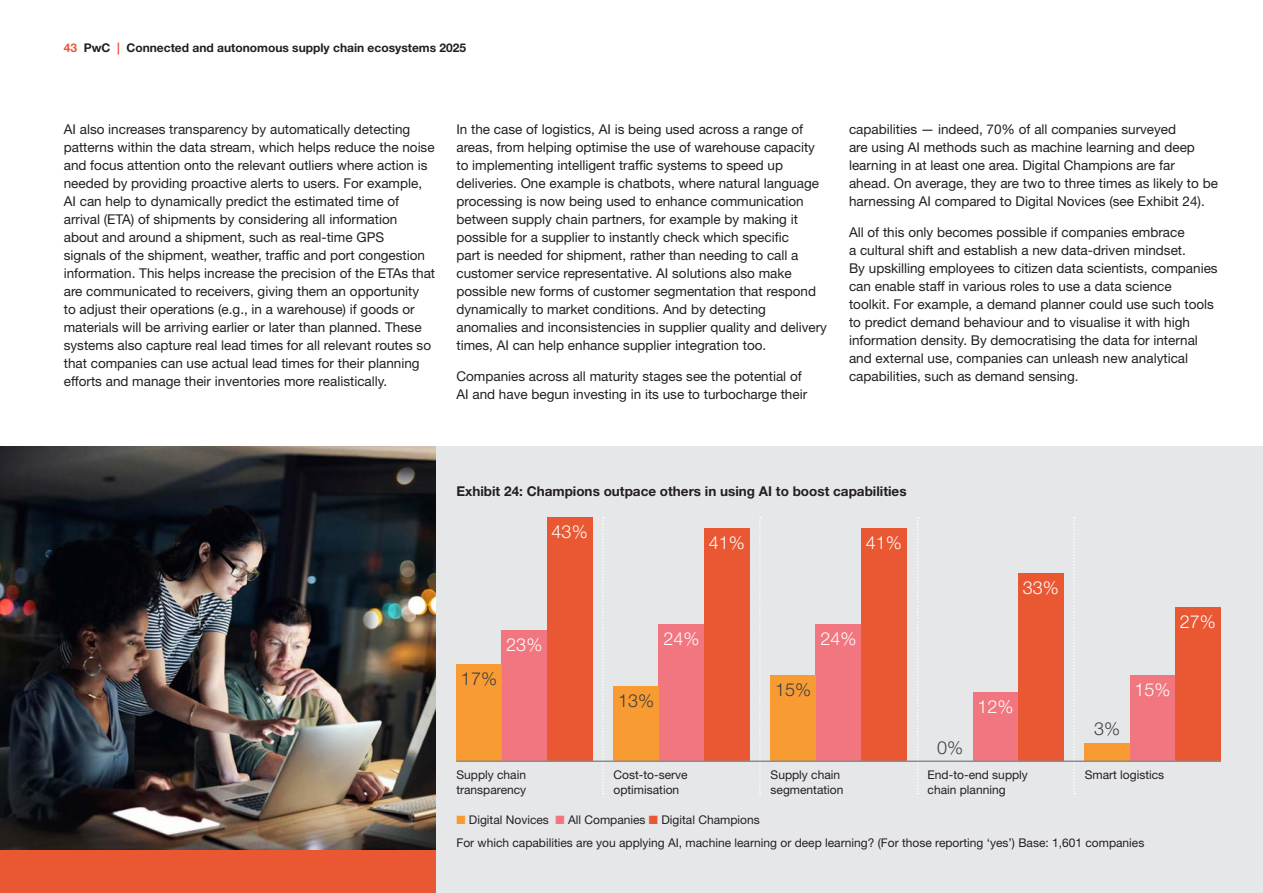
<style>
.page{position:relative;width:1263px;height:893px;background:#fff}
.page>*{position:absolute;margin:0;border:0;box-sizing:border-box;transform-origin:0 0}
.t1{font:300 18px "Helvetica Neue";color:#fff}
.t2{font:300 18px "Helvetica Neue";color:#3e3e3f}
.Body_Copy{font:13.5px/18px "Helvetica Neue";color:#231f20}
.t3{font:700 13.5px "Helvetica Neue";color:#231f20}
.t4{font:12px/14.4px "Helvetica Neue";color:#231f20}
.t5{font:700 12px "Helvetica Neue";color:#231f20}
.s1{color:#ea5733}
.s2{color:#f89b33}
.s3{color:#f2767f}
</style>
<div class="page">
<div style="left:435px;top:446px;width:828px;height:447px;background:#e6e7e9"></div>
<img style="left:0;top:446px;width:435px;height:404px">
<div style="left:0;top:850px;width:435px;height:43px;background:#ea5733"></div>
<div style="left:502px;top:630px;width:45px;height:132px;background:#f2767f"></div>
<div style="left:456px;top:664px;width:46px;height:98px;background:#f89b33"></div>
<div style="left:547px;top:518px;width:45px;height:244px;background:#ea5733"></div>
<div style="left:659px;top:625px;width:45px;height:137px;background:#f2767f"></div>
<div style="left:613px;top:687px;width:46px;height:75px;background:#f89b33"></div>
<div style="left:704px;top:529px;width:45px;height:233px;background:#ea5733"></div>
<div style="left:816px;top:625px;width:45px;height:137px;background:#f2767f"></div>
<div style="left:770px;top:676px;width:46px;height:86px;background:#f89b33"></div>
<div style="left:861px;top:529px;width:45px;height:233px;background:#ea5733"></div>
<div style="left:973px;top:693px;width:45px;height:69px;background:#f2767f"></div>
<div style="left:1018px;top:574px;width:45px;height:188px;background:#ea5733"></div>
<div style="left:1130px;top:676px;width:45px;height:86px;background:#f2767f"></div>
<div style="left:1085px;top:743px;width:45px;height:19px;background:#f89b33"></div>
<div style="left:1175px;top:608px;width:45px;height:154px;background:#ea5733"></div>
<svg style="left:602px;top:517px;width:2px;height:277px"></svg>
<svg style="left:759px;top:517px;width:2px;height:277px"></svg>
<svg style="left:917px;top:517px;width:2px;height:277px"></svg>
<svg style="left:1073px;top:517px;width:2px;height:277px"></svg>
<hr style="left:456px;top:760px;width:764px;height:2px;background:#8a8c8f">
<p class="t5" style="left:64px;top:40px;width:404px"><span class="s1">43</span> PwC <span class="s1">|</span> Connected and autonomous supply chain ecosystems 2025</p>
<p class="Body_Copy" style="left:64px;top:120px;width:373px">AI also increases transparency by automatically detecting patterns within the data stream, which helps reduce the noise and focus attention onto the relevant outliers where action is needed by providing proactive alerts to users. For example, AI can help to dynamically predict the estimated time of arrival (ETA) of shipments by considering all information about and around a shipment, such as real-time GPS<br>signals of the shipment, weather, traffic and port congestion information. This helps increase the precision of the ETAs that are communicated to receivers, giving them an opportunity<br>to adjust their operations (e.g., in a warehouse) if goods or materials will be arriving earlier or later than planned. These systems also capture real lead times for all relevant routes so that companies can use actual lead times for their planning efforts and manage their inventories more realistically.</p>
<p class="Body_Copy" style="left:456px;top:120px;width:372px">In the case of logistics, AI is being used across a range of areas, from helping optimise the use of warehouse capacity to implementing intelligent traffic systems to speed up deliveries. One example is chatbots, where natural language processing is now being used to enhance communication between supply chain partners, for example by making it possible for a supplier to instantly check which specific<br>part is needed for shipment, rather than needing to call a customer service representative. AI solutions also make possible new forms of customer segmentation that respond dynamically to market conditions. And by detecting anomalies and inconsistencies in supplier quality and delivery times, AI can help enhance supplier integration too.</p>
<p class="Body_Copy" style="left:456px;top:367px;width:352px">Companies across all maturity stages see the potential of<br>AI and have begun investing in its use to turbocharge their</p>
<p class="Body_Copy" style="left:849px;top:120px;width:370px">capabilities — indeed, 70% of all companies surveyed<br>are using AI methods such as machine learning and deep learning in at least one area. Digital Champions are far ahead. On average, they are two to three times as likely to be harnessing AI compared to Digital Novices (see Exhibit 24).</p>
<p class="Body_Copy" style="left:849px;top:223px;width:370px">All of this only becomes possible if companies embrace<br>a cultural shift and establish a new data-driven mindset.<br>By upskilling employees to citizen data scientists, companies can enable staff in various roles to use a data science<br>toolkit. For example, a demand planner could use such tools to predict demand behaviour and to visualise it with high information density. By democratising the data for internal and external use, companies can unleash new analytical capabilities, such as demand sensing.</p>
<p class="t3" style="left:456px;top:483px;width:452px">Exhibit 24: Champions outpace others in using AI to boost capabilities</p>
<p class="t1" style="left:552px;top:521px;width:38px">43%</p>
<p class="t1" style="left:709px;top:532px;width:38px">41%</p>
<p class="t1" style="left:866px;top:532px;width:38px">41%</p>
<p class="t2" style="left:461px;top:667px;width:38px">17%</p>
<p class="t1" style="left:506px;top:634px;width:38px">23%</p>
<p class="t1" style="left:663px;top:628px;width:38px">24%</p>
<p class="t2" style="left:618px;top:690px;width:38px">13%</p>
<p class="t1" style="left:820px;top:628px;width:38px">24%</p>
<p class="t2" style="left:775px;top:679px;width:38px">15%</p>
<p class="t1" style="left:1023px;top:577px;width:38px">33%</p>
<p class="t2" style="left:937px;top:736px;width:28px">0%</p>
<p class="t1" style="left:977px;top:696px;width:38px">12%</p>
<p class="t2" style="left:1094px;top:717px;width:28px">3%</p>
<p class="t1" style="left:1134px;top:679px;width:38px">15%</p>
<p class="t4" style="left:456px;top:768px;width:71px">Supply chain transparency</p>
<p class="t4" style="left:613px;top:768px;width:76px">Cost-to-serve optimisation</p>
<p class="t4" style="left:770px;top:768px;width:74px">Supply chain segmentation</p>
<p class="t4" style="left:928px;top:768px;width:102px">End-to-end supply chain planning</p>
<p class="t4" style="left:1085px;top:768px;width:81px">Smart logistics</p>
<p class="t4" style="left:456px;top:813px;width:305px"><span class="s2">■</span> Digital Novices <span class="s3">■</span> All Companies <span class="s1">■</span> Digital Champions</p>
<p class="t4" style="left:456px;top:835px;width:689px">For which capabilities are you applying AI, machine learning or deep learning? (For those reporting ‘yes’) Base: 1,601 companies</p>
<p class="t1" style="left:1180px;top:611px;width:38px">27%</p>
</div>
